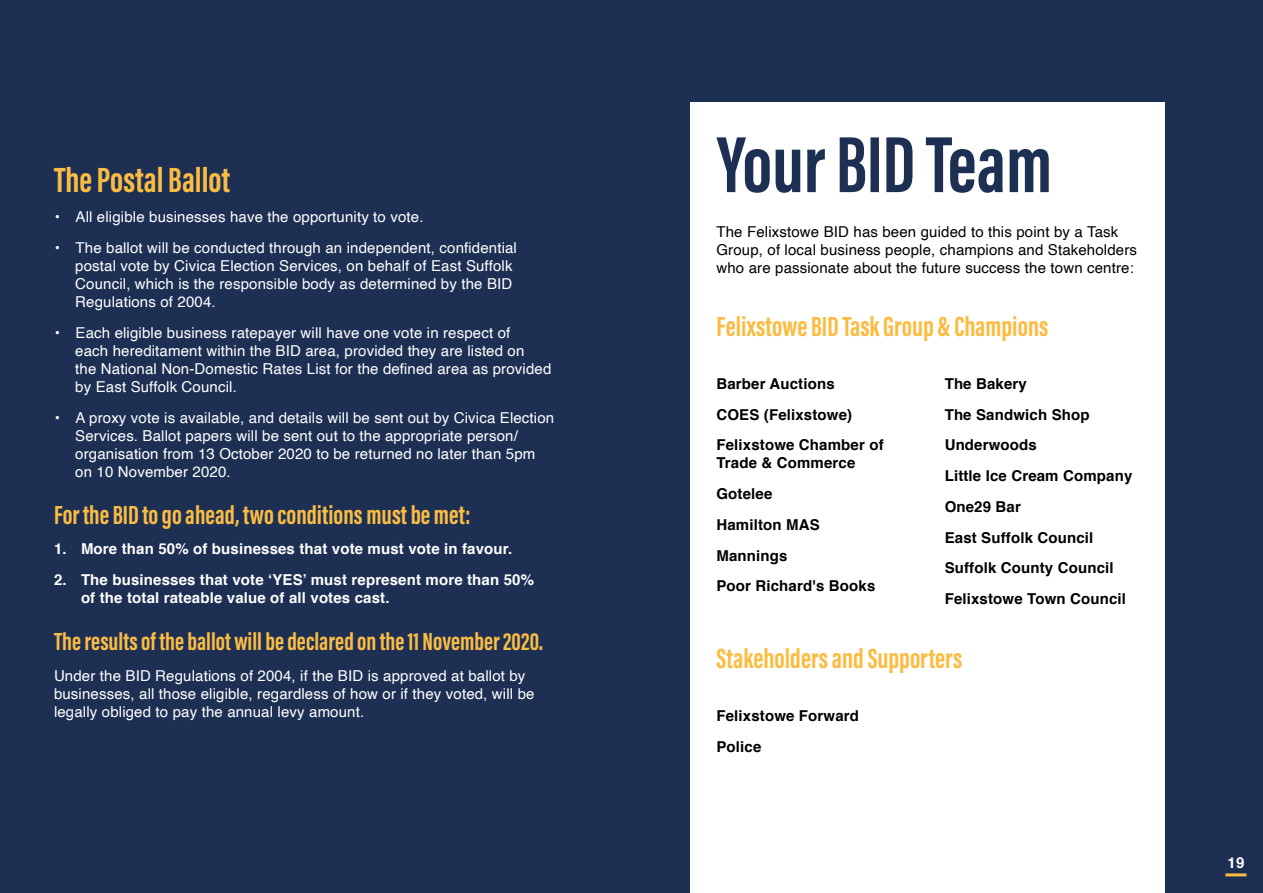
<style>
.page{position:relative;width:1263px;height:893px;background:#1d3054}
.page>*{position:absolute;margin:0;border:0;box-sizing:border-box;transform-origin:0 0}
.t1{font:700 36px "Acumin Pro Extra Cond";color:#fbbc43}
.t2{font:700 28.5px "Acumin Pro Extra Cond";color:#fbbc43}
.t3{font:700 27px "Acumin Pro Extra Cond";color:#fbbc43}
.t4{font:700 25.5px "Acumin Pro Extra Cond";color:#fbbc43}
.t5{font:15px/18px "Helvetica";letter-spacing:.01em;color:#fff}
.t6{font:700 15px/30.8px "Helvetica";letter-spacing:.01em;color:#000}
.t7{font:15px/18px "Helvetica";letter-spacing:.01em;color:#000}
.t8{font:700 15px/18px "Helvetica";letter-spacing:.01em;color:#fff}
</style>
<div class="page">
<div style="left:690px;top:103px;width:475px;height:790px;background:#fff"></div>
<svg style="left:716px;top:137px;width:333px;height:56px"></svg>
<hr style="left:1225px;top:873px;width:21px;height:3px;background:#fbbc43">
<h1 class="t1" style="left:54px;top:157px;width:177px">The Postal Ballot</h1>
<p class="t5" style="left:55px;top:208px;width:370px">• All eligible businesses have the opportunity to vote.</p>
<p class="t5" style="left:75px;top:239px;width:443px;text-indent:-20px">• The ballot will be conducted through an independent, confidential postal vote by Civica Election Services, on behalf of East Suffolk Council, which is the responsible body as determined by the BID Regulations of 2004.</p>
<p class="t5" style="left:75px;top:324px;width:478px;text-indent:-20px">• Each eligible business ratepayer will have one vote in respect of<br>each hereditament within the BID area, provided they are listed on<br>the National Non-Domestic Rates List for the defined area as provided by East Suffolk Council.</p>
<p class="t5" style="left:75px;top:409px;width:480px;text-indent:-20px">• A proxy vote is available, and details will be sent out by Civica Election Services. Ballot papers will be sent out to the appropriate person/ organisation from 13 October 2020 to be returned no later than 5pm on 10 November 2020.</p>
<h3 class="t3" style="left:54px;top:498px;width:418px">For the BID to go ahead, two conditions must be met:</h3>
<p class="t8" style="left:54px;top:540px;width:460px">1. More than 50% of businesses that vote must vote in favour.</p>
<p class="t8" style="left:81px;top:571px;width:455px;text-indent:-27px">2. The businesses that vote ‘YES’ must represent more than 50% of the total rateable value of all votes cast.</p>
<h3 class="t4" style="left:54px;top:626px;width:491px">The results of the ballot will be declared on the 11 November 2020.</h3>
<p class="t5" style="left:54px;top:667px;width:482px">Under the BID Regulations of 2004, if the BID is approved at ballot by businesses, all those eligible, regardless of how or if they voted, will be legally obliged to pay the annual levy amount.</p>
<p class="t7" style="left:716px;top:223px;width:422px">The Felixstowe BID has been guided to this point by a Task<br>Group, of local business people, champions and Stakeholders who are passionate about the future success the town centre:</p>
<h2 class="t2" style="left:716px;top:308px;width:334px">Felixstowe BID Task Group &amp; Champions</h2>
<p class="t6" style="left:716px;top:368px;width:169px">Barber Auctions<br>COES (Felixstowe)<br>Felixstowe Chamber of</p>
<p class="t6" style="left:716px;top:448px;width:160px">Trade &amp; Commerce<br>Gotelee<br>Hamilton MAS<br>Mannings<br>Poor Richard's Books</p>
<p class="t6" style="left:945px;top:368px;width:189px">The Bakery<br>The Sandwich Shop<br>Underwoods<br>Little Ice Cream Company<br>One29 Bar<br>East Suffolk Council<br>Suffolk County Council<br>Felixstowe Town Council</p>
<h2 class="t2" style="left:716px;top:641px;width:247px">Stakeholders and Supporters</h2>
<p class="t6" style="left:716px;top:701px;width:144px">Felixstowe Forward<br>Police</p>
<p class="t8" style="left:1227px;top:854px;width:18px">19</p>
</div>
